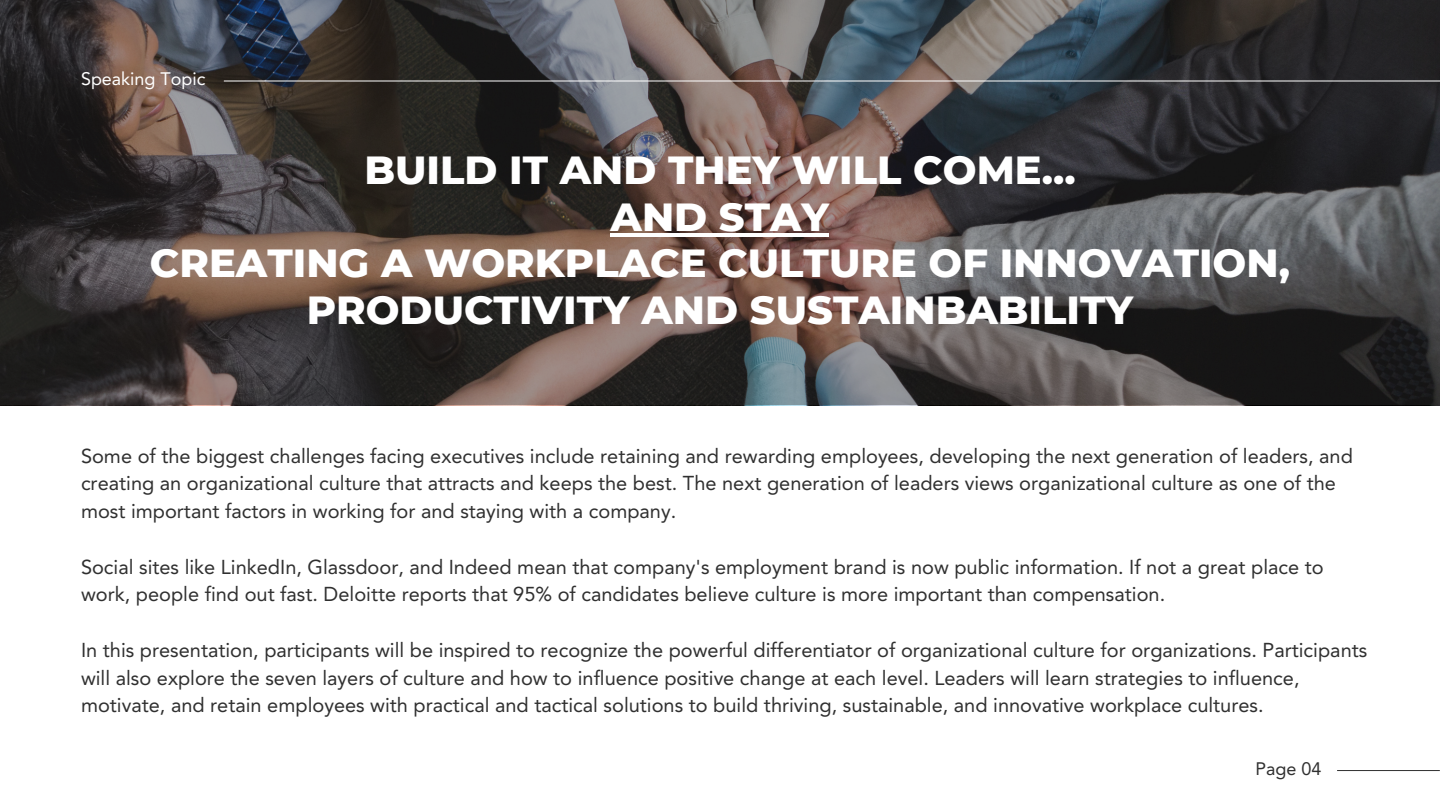
<style>
.page{position:relative;width:1440px;height:810px;background:#fff}
.page>*{position:absolute;margin:0;border:0;box-sizing:border-box;transform-origin:0 0}
.t1{font:800 40px/46.5px "Montserrat";color:#fff;text-align:center}
.t2{font:20px/27.8px "Avenir LT Std";color:#303030}
.t3{font:18px "Avenir LT Std";color:#fff}
.t4{font:18px "Avenir LT Std";color:#303030}
</style>
<div class="page">
<svg style="left:0;top:0;width:1440px;height:405px;background:#4a4443"></svg>
<hr style="left:1337px;top:770px;width:103px;height:1px;background:#303030">
<hr style="left:224px;top:81px;width:1216px;height:1px;background:#fff">
<hr style="left:611px;top:233px;width:218px;height:4px;background:#fff">
<p class="t3" style="left:81px;top:72px;width:126px">Speaking Topic</p>
<p class="t1" style="left:364px;top:147px;width:713px">BUILD IT AND THEY WILL COME...</p>
<p class="t1" style="left:611px;top:193px;width:220px">AND STAY</p>
<p class="t1" style="left:150px;top:240px;width:1142px">CREATING A WORKPLACE CULTURE OF INNOVATION,<br>PRODUCTIVITY AND SUSTAINBABILITY</p>
<p class="t2" style="left:81px;top:444px;width:1273px">Some of the biggest challenges facing executives include retaining and rewarding employees, developing the next generation of leaders, and creating an organizational culture that attracts and keeps the best. The next generation of leaders views organizational culture as one of the most important factors in working for and staying with a company.</p>
<p class="t2" style="left:81px;top:555px;width:1244px">Social sites like LinkedIn, Glassdoor, and Indeed mean that company's employment brand is now public information. If not a great place to work, people find out fast. Deloitte reports that 95% of candidates believe culture is more important than compensation.</p>
<p class="t2" style="left:81px;top:638px;width:1288px">In this presentation, participants will be inspired to recognize the powerful differentiator of organizational culture for organizations. Participants will also explore the seven layers of culture and how to influence positive change at each level. Leaders will learn strategies to influence, motivate, and retain employees with practical and tactical solutions to build thriving, sustainable, and innovative workplace cultures.</p>
<p class="t4" style="left:1256px;top:761px;width:68px">Page 04</p>
</div>
